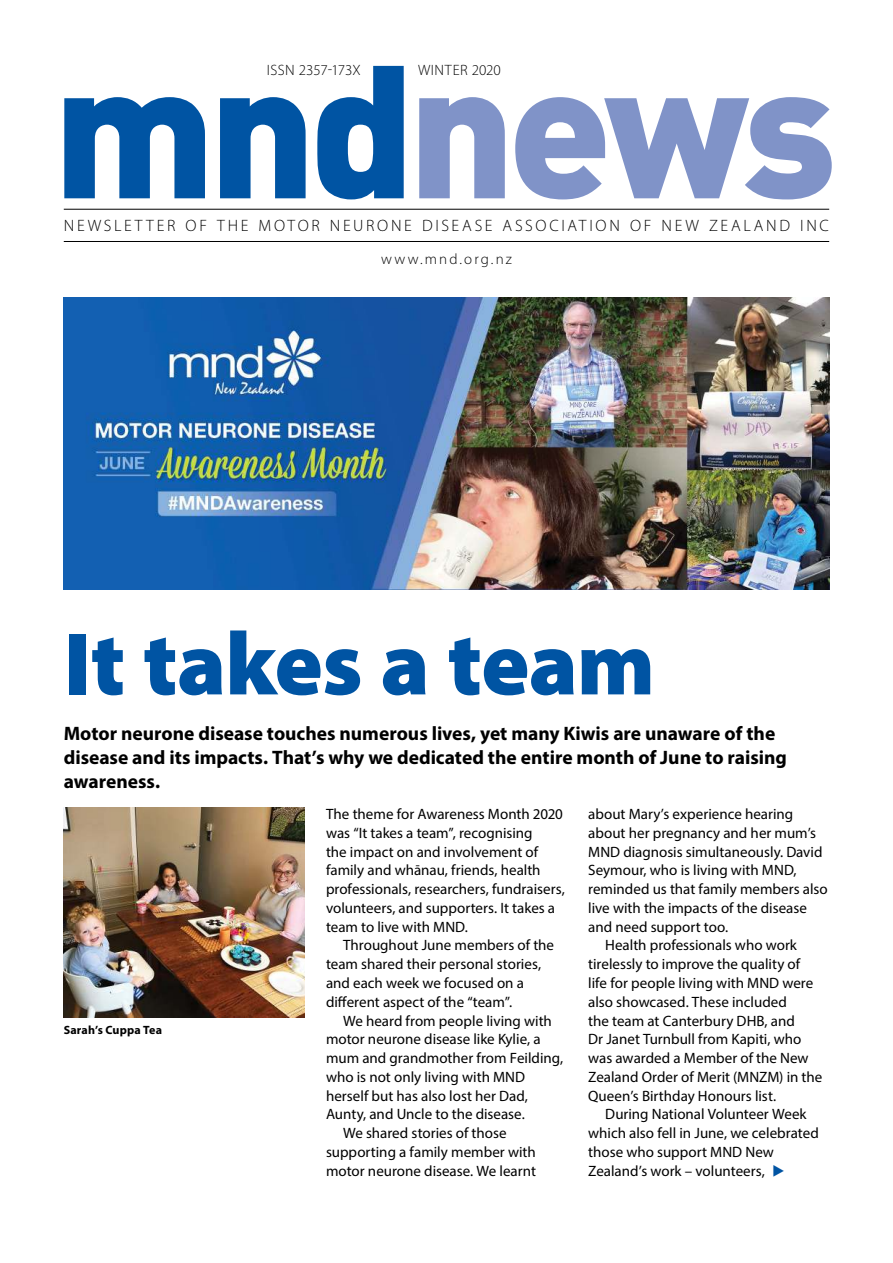
<style>
.page{position:relative;width:893px;height:1263px;background:#fff}
.page>*{position:absolute;margin:0;border:0;box-sizing:border-box;transform-origin:0 0}
.t1{font:900 186px "DIN";letter-spacing:-.04em;color:#8093c8}
.t2{font:900 90px "Myriad Pro";letter-spacing:-.01em;color:#0054a3}
.t3{font:700 19.5px/24px "Myriad Pro";color:#000}
.t4{font:300 16.5px "Myriad Pro";letter-spacing:.16em;color:#000}
.t5{font:15px/18.8px "Myriad Pro";color:#000}
.t6{font:300 15px "Myriad Pro";letter-spacing:.02em;color:#000}
.t7{font:700 12px "Myriad Pro";letter-spacing:.015em;color:#000}
.s1{color:#0054a3}
</style>
<div class="page">
<hr style="left:64px;top:209px;width:765px;height:1px;background:#000">
<hr style="left:64px;top:241px;width:765px;height:1px;background:#000">
<img style="left:64px;top:298px;width:765px;height:291px">
<img style="left:64px;top:808px;width:241px;height:210px">
<p class="t6" style="left:267px;top:64px;width:95px">ISSN 2357-173X</p>
<p class="t6" style="left:418px;top:64px;width:84px">WINTER 2020</p>
<h1 class="t1" style="left:53px;top:25px;width:785px"><span class="s1">mnd</span>news</h1>
<p class="t4" style="left:64px;top:219px;width:767px">NEWSLETTER OF THE MOTOR NEURONE DISEASE ASSOCIATION OF NEW ZEALAND INC</p>
<p class="t6" style="left:381px;top:253px;width:132px">WWW.MND.ORG.NZ</p>
<h2 class="t2" style="left:64px;top:611px;width:593px">It takes a team</h2>
<h3 class="t3" style="left:64px;top:723px;width:725px">Motor neurone disease touches numerous lives, yet many Kiwis are unaware of the disease and its impacts. That’s why we dedicated the entire month of June to raising awareness.</h3>
<p class="t5" style="left:326px;top:806px;width:240px">The theme for Awareness Month 2020 was “It takes a team”, recognising<br>the impact on and involvement of family and whānau, friends, health professionals, researchers, fundraisers, volunteers, and supporters. It takes a team to live with MND.</p>
<p class="t5" style="left:326px;top:937px;width:230px;text-indent:17px">Throughout June members of the team shared their personal stories, and each week we focused on a different aspect of the “team”.</p>
<p class="t5" style="left:343px;top:1012px;width:210px">We heard from people living with</p>
<p class="t5" style="left:326px;top:1031px;width:216px">motor neurone disease like Kylie, a</p>
<p class="t5" style="left:326px;top:1050px;width:239px">mum and grandmother from Feilding,</p>
<p class="t5" style="left:326px;top:1068px;width:201px">who is not only living with MND</p>
<p class="t5" style="left:326px;top:1087px;width:203px">herself but has also lost her Dad,</p>
<p class="t5" style="left:326px;top:1106px;width:200px">Aunty, and Uncle to the disease.</p>
<p class="t5" style="left:343px;top:1125px;width:165px">We shared stories of those</p>
<p class="t5" style="left:326px;top:1143px;width:211px">supporting a family member with</p>
<p class="t5" style="left:326px;top:1162px;width:211px">motor neurone disease. We learnt</p>
<p class="t5" style="left:588px;top:806px;width:207px">about Mary’s experience hearing</p>
<p class="t5" style="left:588px;top:825px;width:229px">about her pregnancy and her mum’s</p>
<p class="t5" style="left:588px;top:843px;width:236px">MND diagnosis simultaneously. David</p>
<p class="t5" style="left:588px;top:862px;width:210px">Seymour, who is living with MND,</p>
<p class="t5" style="left:588px;top:881px;width:241px">reminded us that family members also</p>
<p class="t5" style="left:588px;top:900px;width:220px">live with the impacts of the disease</p>
<p class="t5" style="left:588px;top:918px;width:141px">and need support too.</p>
<p class="t5" style="left:605px;top:937px;width:193px">Health professionals who work</p>
<p class="t5" style="left:588px;top:956px;width:213px">tirelessly to improve the quality of</p>
<p class="t5" style="left:588px;top:975px;width:227px">life for people living with MND were</p>
<p class="t5" style="left:588px;top:993px;width:200px">also showcased. These included</p>
<p class="t5" style="left:588px;top:1012px;width:208px">the team at Canterbury DHB, and</p>
<p class="t5" style="left:588px;top:1031px;width:215px">Dr Janet Turnbull from Kapiti, who</p>
<p class="t5" style="left:588px;top:1050px;width:222px">was awarded a Member of the New</p>
<p class="t5" style="left:588px;top:1068px;width:236px">Zealand Order of Merit (MNZM) in the</p>
<p class="t5" style="left:588px;top:1087px;width:189px">Queen’s Birthday Honours list.</p>
<p class="t5" style="left:605px;top:1106px;width:203px">During National Volunteer Week</p>
<p class="t5" style="left:588px;top:1125px;width:232px">which also fell in June, we celebrated</p>
<p class="t5" style="left:588px;top:1143px;width:187px">those who support MND New</p>
<p class="t5" style="left:588px;top:1162px;width:178px">Zealand’s work – volunteers,</p>
<p class="t7" style="left:64px;top:1025px;width:100px">Sarah’s Cuppa Tea</p>
</div>
